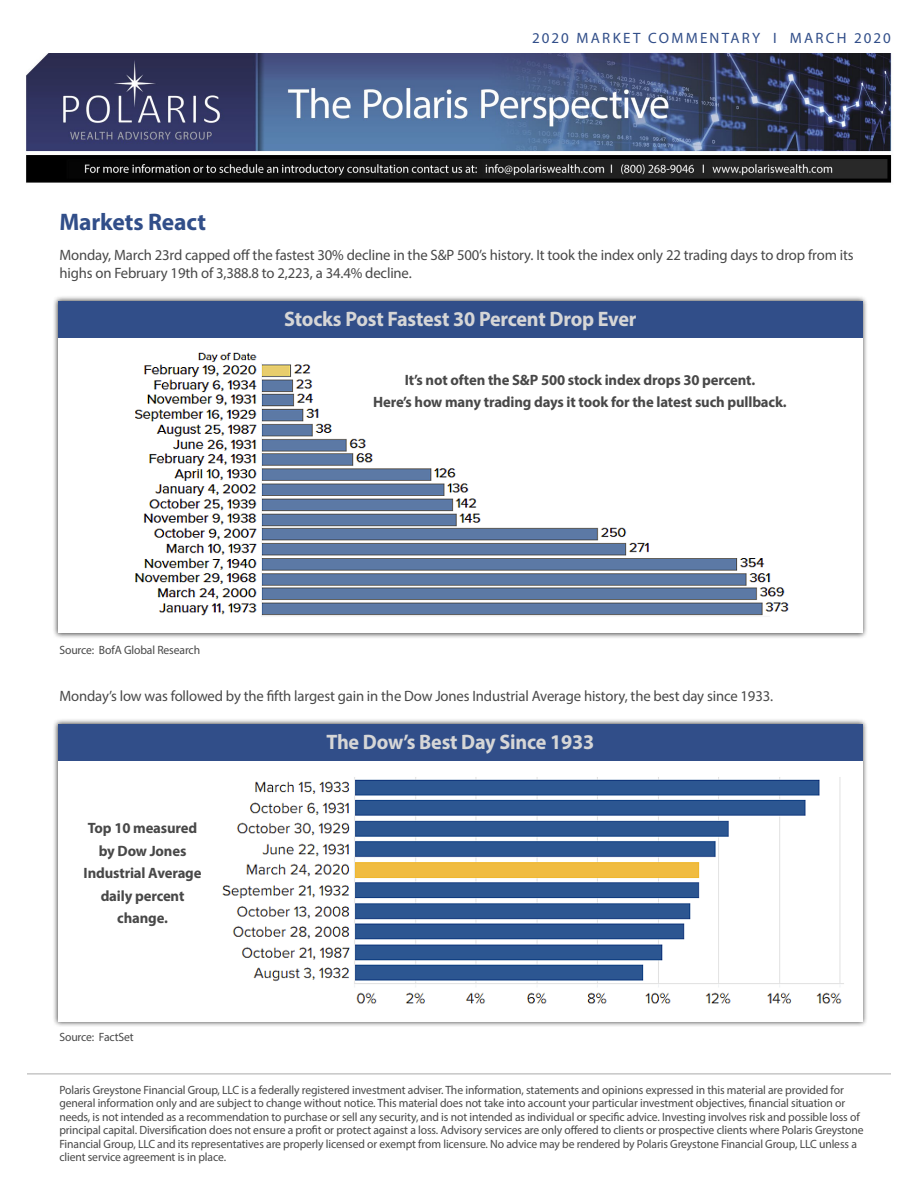
<style>
.page{position:relative;width:918px;height:1188px;background:#fff}
.page>*{position:absolute;margin:0;border:0;box-sizing:border-box;transform-origin:0 0}
.t1{font:700 24px "Myriad Pro";letter-spacing:-.005em;color:#314e89}
.t2{font:700 21px "Myriad Pro";letter-spacing:-.01em;color:#d6d6d6;scale:.96 1}
.t3{font:15px/18px "Myriad Pro";letter-spacing:-.01em;color:#484848}
.t4{font:700 15px/22.5px "Myriad Pro";letter-spacing:-.01em;color:#484848;text-align:center}
.t5{font:15px "Myriad Pro";letter-spacing:.145em;color:#314e89}
.t6{font:12px/13.5px "Myriad Pro";letter-spacing:-.01em;color:#484848}
.s1{font-family:"Myriad"}
</style>
<div class="page">
<hr style="left:27px;top:1074px;width:864px;height:1px;background:#aaa">
<div style="left:52px;top:296px;width:817px;height:343px;background:#000;opacity:.75"></div>
<div style="left:58px;top:301px;width:805px;height:332px;background:#fff"></div>
<div style="left:52px;top:718px;width:817px;height:309px;background:#000;opacity:.75"></div>
<div style="left:58px;top:724px;width:805px;height:298px;background:#fff"></div>
<div style="left:58px;top:301px;width:805px;height:37px;background:#314e89"></div>
<div style="left:58px;top:724px;width:805px;height:36px;background:#314e89"></div>
<img style="left:135px;top:352px;width:654px;height:265px">
<img style="left:222px;top:777px;width:622px;height:227px">
<img style="left:26px;top:53px;width:866px;height:130px">
<p class="t5" style="left:532px;top:28px;width:360px">2020 MARKET COMMENTARY <span class="s1">I</span> MARCH 2020</p>
<h1 class="t1" style="left:59px;top:206px;width:148px">Markets React</h1>
<p class="t3" style="left:59px;top:245px;width:796px">Monday, March 23rd capped off the fastest 30% decline in the S&amp;P 500’s history. It took the index only 22 trading days to drop from its highs on February 19th of 3,388.8 to 2,223, a 34.4% decline.</p>
<h2 class="t2" style="left:284px;top:305px;width:368px">Stocks Post Fastest 30 Percent Drop Ever</h2>
<p class="t6" style="left:59px;top:643px;width:142px">Source: BofA Global Research</p>
<p class="t4" style="left:373px;top:368px;width:415px">It’s not often the S&amp;P 500 stock index drops 30 percent.<br>Here’s how many trading days it took for the latest such pullback.</p>
<p class="t3" style="left:59px;top:687px;width:715px">Monday’s low was followed by the fifth largest gain in the Dow Jones Industrial Average history, the best day since 1933.</p>
<p class="t4" style="left:84px;top:816px;width:119px">Top 10 measured by Dow Jones<br>Industrial Average daily percent change.</p>
<p class="t6" style="left:59px;top:1030px;width:76px">Source: FactSet</p>
<h2 class="t2" style="left:326px;top:728px;width:281px">The Dow’s Best Day Since 1933</h2>
<p class="t6" style="left:59px;top:1083px;width:806px">Polaris Greystone Financial Group, LLC is a federally registered investment adviser. The information, statements and opinions expressed in this material are provided for general information only and are subject to change without notice. This material does not take into account your particular investment objectives, financial situation or needs, is not intended as a recommendation to purchase or sell any security, and is not intended as individual or specific advice. Investing involves risk and possible loss of principal capital. Diversification does not ensure a profit or protect against a loss. Advisory services are only offered to clients or prospective clients where Polaris Greystone Financial Group, LLC and its representatives are properly licensed or exempt from licensure. No advice may be rendered by Polaris Greystone Financial Group, LLC unless a client service agreement is in place.</p>
</div>
